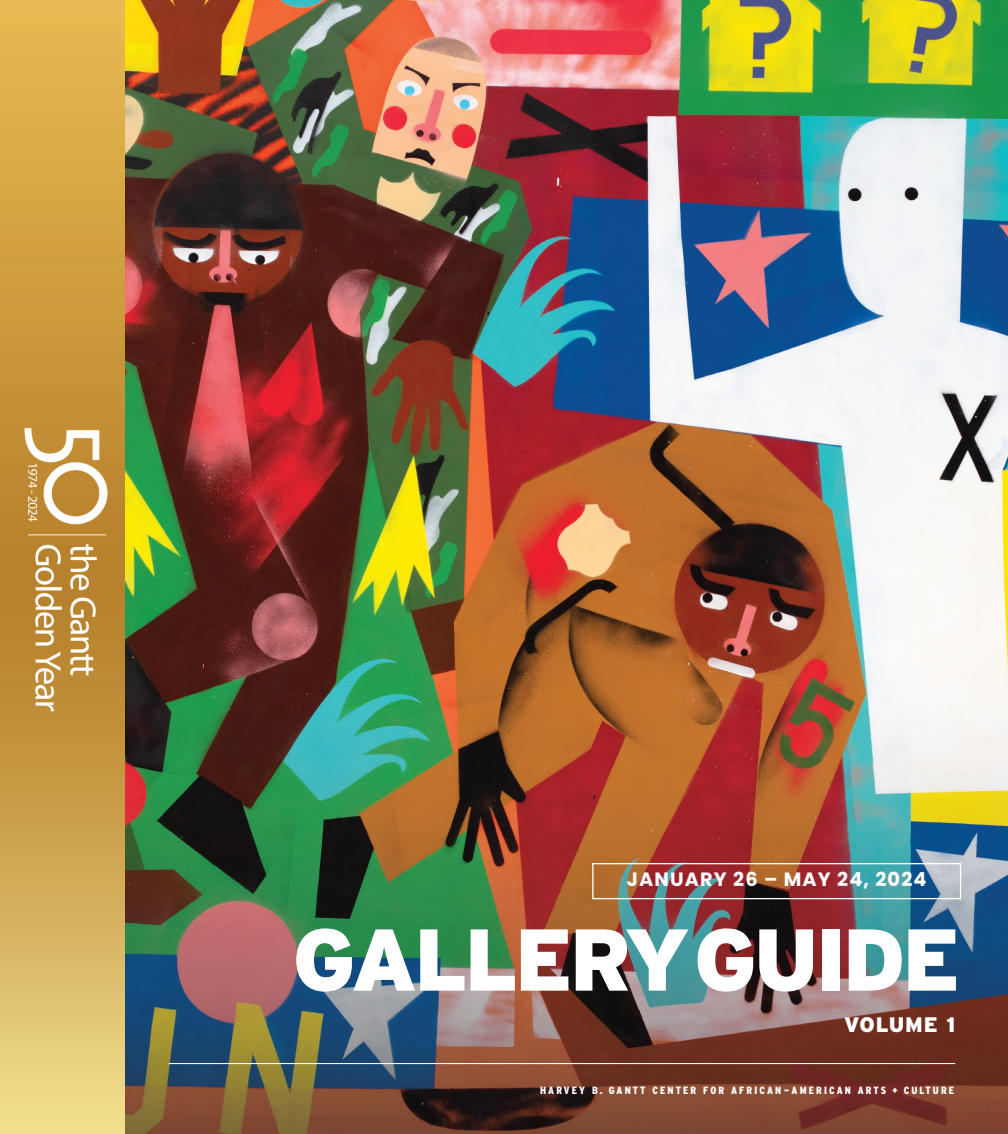
<style>
.page{position:relative;width:1008px;height:1134px;background:#fff}
.page>*{position:absolute;margin:0;border:0;box-sizing:border-box;transform-origin:0 0}
.t1{font:900 87.5px "Interstate";letter-spacing:-.04em;color:#fff}
.t2{font:900 21px "Interstate";letter-spacing:.04em;color:#fff}
.t3{font:700 19.25px "Poppins";letter-spacing:.06em;color:#fff}
.t4{font:900 10.5px "Interstate Cond Mono";letter-spacing:.2em;color:#fff}
</style>
<div class="page">
<img style="left:125px;top:0;width:883px;height:1134px">
<img style="left:0;top:0;width:125px;height:1134px">
<img style="left:9px;top:418px;width:117px;height:298px">
<div style="left:592px;top:863px;width:369px;height:36px;border:1px solid #fff"></div>
<hr style="left:169px;top:1063px;width:786px;height:1px;background:#fff">
<h3 class="t3" style="left:627px;top:868px;width:301px">JANUARY 26 – MAY 24, 2024</h3>
<h1 class="t1" style="left:293px;top:910px;width:669px">GALLERYGUIDE</h1>
<h2 class="t2" style="left:844px;top:1013px;width:113px">VOLUME 1</h2>
<p class="t4" style="left:540px;top:1085px;width:416px">HARVEY B. GANTT CENTER FOR AFRICAN-AMERICAN ARTS + CULTURE</p>
</div>
